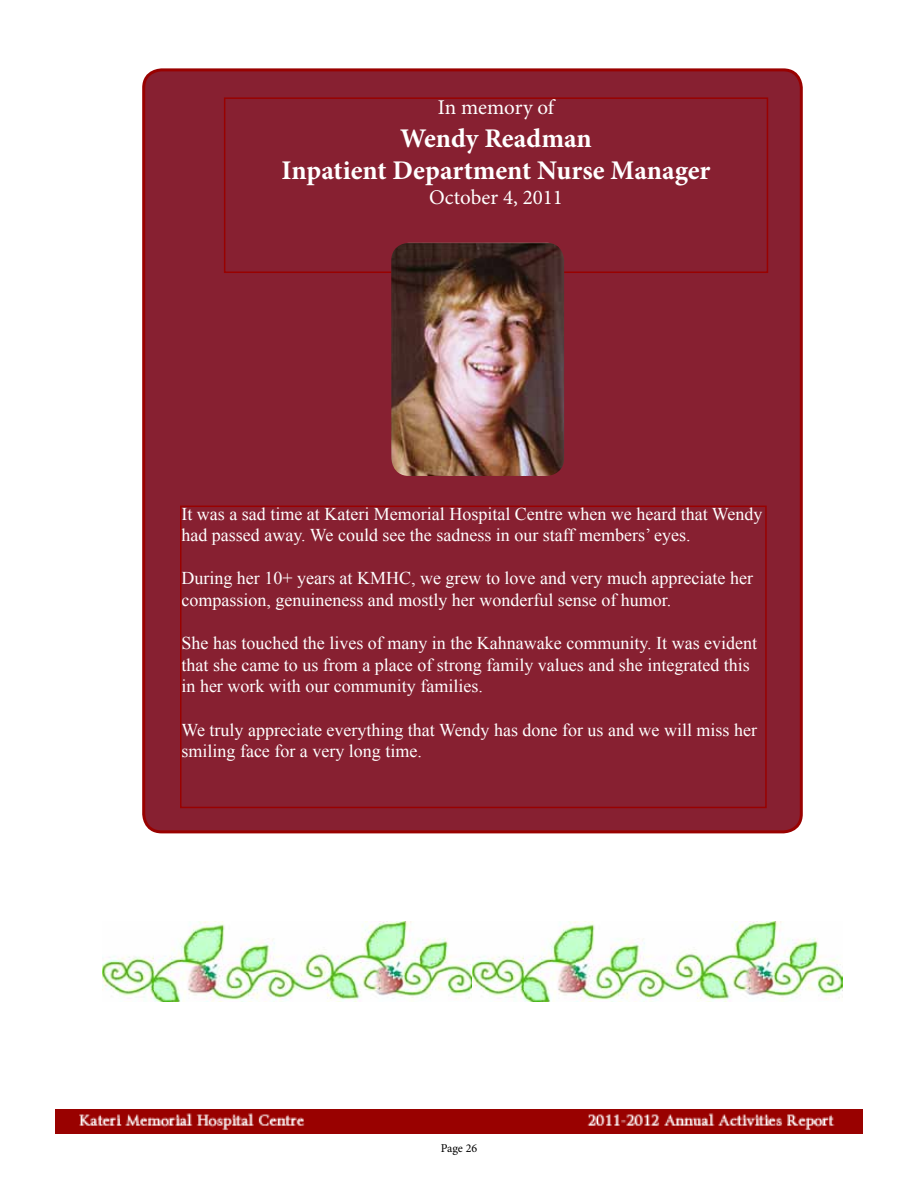
<style>
.page{position:relative;width:918px;height:1188px;background:#fff}
.page>*{position:absolute;margin:0;border:0;box-sizing:border-box;transform-origin:0 0}
.t1{font:700 27px/32.4px "Minion Pro";color:#fff;text-align:center}
.t2{font:21px "Minion Pro";color:#fff}
.t3{font:18px/21.6px "Times New Roman";color:#fff}
.t4{font:12px "Minion Pro";letter-spacing:-.005em;color:#000}
</style>
<div class="page">
<img style="left:55px;top:1110px;width:808px;height:24px">
<div style="left:144px;top:70px;width:657px;height:762px;background:#872031;border-radius:18px"></div>
<div style="left:142px;top:68px;width:661px;height:765px;border:3px solid #990100;border-radius:18px"></div>
<div style="left:224px;top:97px;width:544px;height:176px;border:2px solid #990100"></div>
<div style="left:180px;top:506px;width:587px;height:302px;border:2px solid #990100"></div>
<img style="left:391px;top:243px;width:173px;height:233px">
<img style="left:103px;top:921px;width:739px;height:81px">
<p class="t2" style="left:438px;top:93px;width:118px">In memory of</p>
<h1 class="t1" style="left:282px;top:121px;width:430px">Wendy Readman<br>Inpatient Department Nurse Manager</h1>
<p class="t2" style="left:429px;top:183px;width:136px">October 4, 2011</p>
<p class="t3" style="left:182px;top:502px;width:583px">It was a sad time at Kateri Memorial Hospital Centre when we heard that Wendy had passed away. We could see the sadness in our staff members’ eyes.</p>
<p class="t3" style="left:182px;top:567px;width:573px">During her 10+ years at KMHC, we grew to love and very much appreciate her compassion, genuineness and mostly her wonderful sense of humor.</p>
<p class="t3" style="left:182px;top:632px;width:577px">She has touched the lives of many in the Kahnawake community. It was evident that she came to us from a place of strong family values and she integrated this in her work with our community families.</p>
<p class="t3" style="left:182px;top:718px;width:577px">We truly appreciate everything that Wendy has done for us and we will miss her smiling face for a very long time.</p>
<p class="t4" style="left:441px;top:1140px;width:38px">Page 26</p>
</div>
